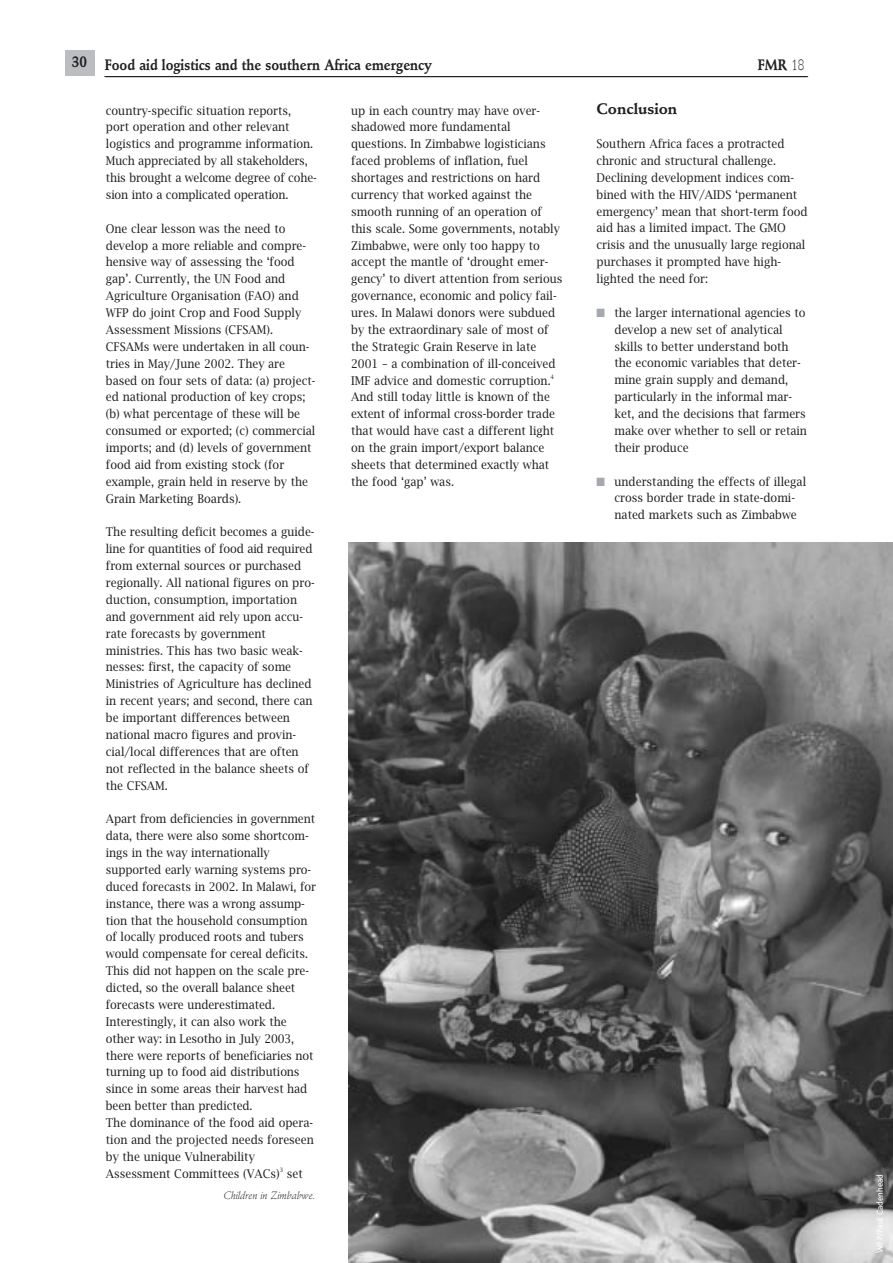
<style>
.page{position:relative;width:893px;height:1263px;background:#fff}
.page>*{position:absolute;margin:0;border:0;box-sizing:border-box;transform-origin:0 0}
.t1{font:700 15px "Stempel Schneidler";color:#201f20;scale:.85 1}
.t2{font:700 15px "Stempel Schneidler";color:#201f20}
.t3{font:12px/17px "Lucida Bright";color:#201f20;scale:.93 1}
.t4{font:italic 300 10.5px "Stempel Schneidler";color:#201f20}
.t5{font:9px "Bliss";color:#fff}
.t6{font:6px "Lucida Bright";color:#201f20;scale:.93 1}
.s1{font-weight:300}
.s2{color:#a5a9ad}
</style>
<div class="page">
<div style="left:65px;top:50px;width:29px;height:26px;background:#bbbdc0"></div>
<hr style="left:106px;top:76px;width:702px;height:1px;background:#201f20">
<hr style="left:104px;top:76px;width:702px;height:1px;background:#201f20">
<img style="left:348px;top:543px;width:544px;height:720px">
<p class="t1" style="left:72px;top:56px;width:19px">30</p>
<p class="t1" style="left:105px;top:59px;width:386px">Food aid logistics and the southern Africa emergency</p>
<p class="t1" style="left:757px;top:59px;width:56px">FMR <span class="s1">18</span></p>
<p class="t3" style="left:106px;top:103px;width:228px">country-specific situation reports, port operation and other relevant logistics and programme information.<br>Much appreciated by all stakeholders, this brought a welcome degree of cohe&shy;sion into a complicated operation.</p>
<p class="t3" style="left:106px;top:221px;width:227px">One clear lesson was the need to develop a more reliable and compre&shy;hensive way of assessing the ‘food gap’. Currently, the UN Food and Agriculture Organisation (FAO) and WFP do joint Crop and Food Supply Assessment Missions (CFSAM).<br>CFSAMs were undertaken in all coun&shy;tries in May/June 2002. They are based on four sets of data: (a) project&shy;ed national production of key crops; (b) what percentage of these will be consumed or exported; (c) commercial imports; and (d) levels of government food aid from existing stock (for example, grain held in reserve by the Grain Marketing Boards).</p>
<p class="t3" style="left:106px;top:525px;width:226px">The resulting deficit becomes a guide&shy;line for quantities of food aid required from external sources or purchased regionally. All national figures on pro&shy;duction, consumption, importation and government aid rely upon accu&shy;rate forecasts by government ministries. This has two basic weak&shy;nesses: first, the capacity of some Ministries of Agriculture has declined in recent years; and second, there can be important differences between national macro figures and provin&shy;cial/local differences that are often not reflected in the balance sheets of the CFSAM.</p>
<p class="t3" style="left:106px;top:811px;width:227px">Apart from deficiencies in government data, there were also some shortcom&shy;ings in the way internationally supported early warning systems pro&shy;duced forecasts in 2002. In Malawi, for instance, there was a wrong assump&shy;tion that the household consumption of locally produced roots and tubers would compensate for cereal deficits.<br>This did not happen on the scale pre&shy;dicted, so the overall balance sheet forecasts were underestimated.<br>Interestingly, it can also work the other way: in Lesotho in July 2003, there were reports of beneficiaries not turning up to food aid distributions since in some areas their harvest had been better than predicted.<br>The dominance of the food aid opera&shy;tion and the projected needs foreseen by the unique Vulnerability Assessment Committees (VACs)</p>
<p class="t6" style="left:280px;top:1167px;width:5px">3</p>
<p class="t3" style="left:287px;top:1166px;width:19px">set</p>
<p class="t4" style="left:223px;top:1191px;width:94px">Children in Zimbabwe.</p>
<p class="t3" style="left:351px;top:103px;width:229px">up in each country may have over&shy;shadowed more fundamental questions. In Zimbabwe logisticians faced problems of inflation, fuel shortages and restrictions on hard currency that worked against the smooth running of an operation of this scale. Some governments, notably Zimbabwe, were only too happy to accept the mantle of ‘drought emer&shy;gency’ to divert attention from serious governance, economic and policy fail&shy;ures. In Malawi donors were subdued by the extraordinary sale of most of the Strategic Grain Reserve in late 2001 – a combination of ill-conceived IMF advice and domestic corruption.</p>
<p class="t6" style="left:550px;top:374px;width:5px">4</p>
<p class="t3" style="left:351px;top:390px;width:221px">And still today little is known of the extent of informal cross-border trade that would have cast a different light on the grain import/export balance sheets that determined exactly what the food ‘gap’ was.</p>
<p class="t2" style="left:596px;top:103px;width:82px">Conclusion</p>
<p class="t3" style="left:596px;top:136px;width:228px">Southern Africa faces a protracted chronic and structural challenge.<br>Declining development indices com&shy;bined with the HIV/AIDS ‘permanent emergency’ mean that short-term food aid has a limited impact. The GMO crisis and the unusually large regional purchases it prompted have high&shy;lighted the need for:</p>
<p class="t3" style="left:614px;top:305px;width:208px;text-indent:-18px"><span class="s2">■</span> the larger international agencies to develop a new set of analytical skills to better understand both the economic variables that deter&shy;mine grain supply and demand, particularly in the informal mar&shy;ket, and the decisions that farmers make over whether to sell or retain their produce</p>
<p class="t3" style="left:614px;top:474px;width:207px;text-indent:-18px"><span class="s2">■</span> understanding the effects of illegal cross border trade in state-domi&shy;nated markets such as Zimbabwe</p>
<p class="t5" style="left:876px;top:1253px;width:80px;rotate:-90deg">WFP/Paul Cadenhead</p>
</div>
